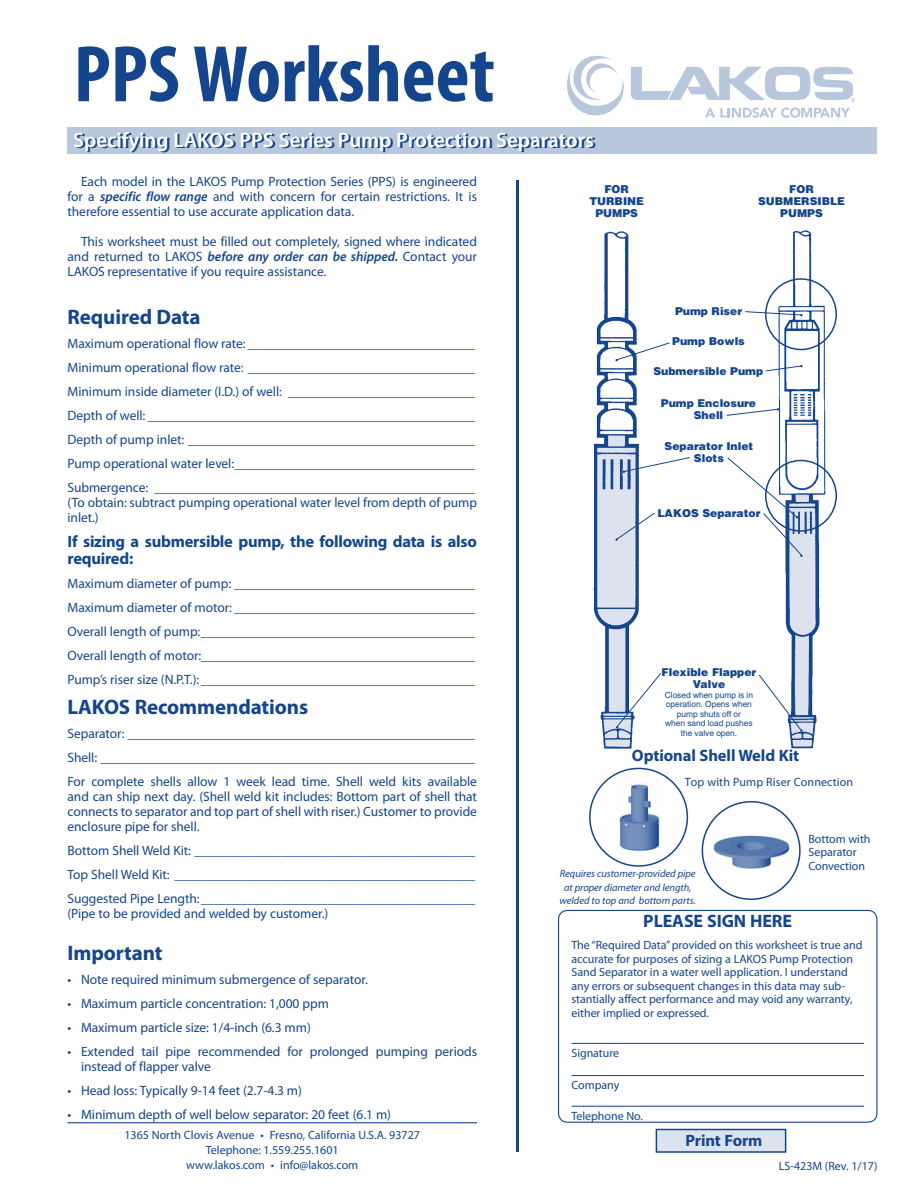
<style>
.page{position:relative;width:918px;height:1188px;background:#fff}
.page>*{position:absolute;margin:0;border:0;box-sizing:border-box;transform-origin:0 0}
.t1{font:700 condensed 81px "Myriad Pro";color:#15458d}
.t2{font:600 21px "Myriad Pro";color:#15458d}
.t3{font:700 21px "Myriad Pro";letter-spacing:-.005em;color:#15458d}
.t4{font:700 18px "Myriad Pro";letter-spacing:-.005em;color:#15458d}
.t5{font:700 16.5px/16.5px "Myriad Pro";letter-spacing:-.015em;color:#15458d}
.t6{font:13.5px/24px "Myriad Pro";letter-spacing:-.005em;color:#15458d;text-align:justify}
.t7{font:12px/13.5px "Myriad Pro";letter-spacing:-.005em;color:#15458d}
.t8{font:900 10.8px/12px "Helvetica";color:#15458d;text-align:center}
.t9{font:italic 10.5px/13.5px "Myriad Pro";letter-spacing:-.005em;color:#15458d;text-align:center}
.t10{font:8.4px/9.6px "Helvetica";letter-spacing:-.005em;color:#15458d;text-align:center}
.s1{font-weight:600;font-style:italic}
</style>
<div class="page">
<img style="left:593px;top:230px;width:244px;height:519px">
<svg style="left:787px;top:493px;width:30px;height:253px;background:#b1c1d9"></svg>
<svg style="left:595px;top:434px;width:42px;height:313px"></svg>
<svg style="left:616px;top:311px;width:186px;height:420px"></svg>
<div style="left:68px;top:128px;width:810px;height:26px;background:#b9c7dd"></div>
<hr style="left:516px;top:180px;width:3px;height:972px;background:#15458d">
<div style="left:765px;top:278px;width:72px;height:72px;border:2px solid #15458d;border-radius:50%"></div>
<div style="left:765px;top:460px;width:72px;height:72px;border:2px solid #15458d;border-radius:50%"></div>
<hr style="left:68px;top:1122px;width:409px;height:1px;background:#15458d">
<img style="left:619px;top:783px;width:41px;height:68px">
<div style="left:589px;top:768px;width:99px;height:99px;border:2px solid #15458d;border-radius:50%"></div>
<img style="left:713px;top:835px;width:77px;height:34px">
<div style="left:702px;top:801px;width:99px;height:99px;border:2px solid #15458d;border-radius:50%"></div>
<div style="left:558px;top:910px;width:320px;height:213px;border:1px solid #15458d;border-radius:9px"></div>
<hr style="left:572px;top:1043px;width:292px;height:1px;background:#15458d">
<hr style="left:572px;top:1075px;width:292px;height:1px;background:#15458d">
<hr style="left:572px;top:1106px;width:292px;height:1px;background:#15458d">
<div style="left:656px;top:1129px;width:130px;height:24px;background:#dce3ee;border:2px solid #15458d"></div>
<svg style="left:631px;top:67px;width:224px;height:35px"></svg>
<svg style="left:705px;top:108px;width:145px;height:10px"></svg>
<svg style="left:567px;top:55px;width:57px;height:61px"></svg>
<h1 class="t1" style="left:74px;top:30px;width:423px">PPS Worksheet</h1>
<h2 class="t2" style="left:75px;top:129px;width:522px">Specifying LAKOS PPS Series Pump Protection Separators</h2>
<p class="t6" style="left:68px;top:173px;width:411px;line-height:15px;text-indent:14px">Each model in the LAKOS Pump Protection Series (PPS) is engineered for a <span class="s1">specific flow range</span> and with concern for certain restrictions. It is therefore essential to use accurate application data.</p>
<p class="t6" style="left:68px;top:233px;width:411px;line-height:15px;text-indent:14px">This worksheet must be filled out completely, signed where indicated and returned to LAKOS <span class="s1">before any order can be shipped.</span> Contact your LAKOS representative if you require assistance.</p>
<h2 class="t3" style="left:68px;top:305px;width:135px">Required Data</h2>
<p class="t6" style="left:68px;top:331px;width:409px">Maximum operational flow rate: __________________________________ Minimum operational flow rate: __________________________________ Minimum inside diameter (I.D.) of well: ____________________________ Depth of well: _________________________________________________ Depth of pump inlet: ___________________________________________ Pump operational water level:____________________________________ Submergence: ________________________________________________</p>
<p class="t6" style="left:68px;top:494px;width:411px;line-height:15px">(To obtain: subtract pumping operational water level from depth of pump inlet.)</p>
<p class="t5" style="left:68px;top:534px;width:411px">If sizing a submersible pump, the following data is also required:</p>
<p class="t6" style="left:68px;top:571px;width:409px">Maximum diameter of pump: ____________________________________ Maximum diameter of motor: ____________________________________ Overall length of pump:_________________________________________ Overall length of motor:_________________________________________ Pump’s riser size (N.P.T.): _________________________________________</p>
<h2 class="t3" style="left:68px;top:695px;width:242px">LAKOS Recommendations</h2>
<p class="t6" style="left:68px;top:721px;width:411px;text-align:left">Separator: ____________________________________________________<br>Shell: ________________________________________________________<br>For complete shells allow 1 week lead time. Shell weld kits available</p>
<p class="t6" style="left:68px;top:788px;width:411px;line-height:15px">and can ship next day. (Shell weld kit includes: Bottom part of shell that connects to separator and top part of shell with riser.) Customer to provide enclosure pipe for shell.</p>
<p class="t6" style="left:68px;top:838px;width:409px">Bottom Shell Weld Kit: __________________________________________ Top Shell Weld Kit: _____________________________________________ Suggested Pipe Length:_________________________________________</p>
<p class="t6" style="left:68px;top:901px;width:262px">(Pipe to be provided and welded by customer.)</p>
<h2 class="t3" style="left:68px;top:941px;width:96px">Important</h2>
<p class="t6" style="left:68px;top:967px;width:302px">• Note required minimum submergence of separator.</p>
<p class="t6" style="left:68px;top:991px;width:263px">• Maximum particle concentration: 1,000 ppm</p>
<p class="t6" style="left:68px;top:1015px;width:245px">• Maximum particle size: 1/4-inch (6.3 mm)</p>
<p class="t6" style="left:81px;top:1043px;width:398px;line-height:15px;text-indent:-14px">• Extended tail pipe recommended for prolonged pumping periods instead of flapper valve</p>
<p class="t6" style="left:68px;top:1078px;width:236px">• Head loss: Typically 9-14 feet (2.7-4.3 m)</p>
<p class="t6" style="left:68px;top:1102px;width:325px">• Minimum depth of well below separator: 20 feet (6.1 m)</p>
<p class="t7" style="left:124px;top:1127px;width:297px;line-height:15px;text-align:center">1365 North Clovis Avenue • Fresno, California U.S.A. 93727<br>Telephone: 1.559.255.1601<br>www.lakos.com • info@lakos.com</p>
<p class="t8" style="left:589px;top:183px;width:56px">FOR<br>TURBINE<br>PUMPS</p>
<p class="t8" style="left:758px;top:183px;width:88px">FOR<br>SUBMERSIBLE<br>PUMPS</p>
<p class="t8" style="left:675px;top:304px;width:69px">Pump Riser</p>
<p class="t8" style="left:672px;top:335px;width:74px">Pump Bowls</p>
<p class="t8" style="left:653px;top:365px;width:111px">Submersible Pump</p>
<p class="t8" style="left:661px;top:397px;width:97px">Pump Enclosure<br>Shell</p>
<p class="t8" style="left:665px;top:440px;width:90px">Separator Inlet<br>Slots</p>
<p class="t8" style="left:657px;top:507px;width:105px">LAKOS Separator</p>
<p class="t8" style="left:662px;top:666px;width:96px">Flexible Flapper<br>Valve</p>
<p class="t10" style="left:665px;top:690px;width:90px">Closed when pump is in operation. Opens when pump shuts off or<br>when sand load pushes the valve open.</p>
<p class="t5" style="left:632px;top:747px;width:169px">Optional Shell Weld Kit</p>
<p class="t7" style="left:685px;top:775px;width:170px">Top with Pump Riser Connection</p>
<p class="t9" style="left:560px;top:867px;width:138px">Requires customer-provided pipe at proper diameter and length, welded to top and bottom parts.</p>
<p class="t7" style="left:808px;top:832px;width:64px">Bottom with<br>Separator<br>Convection</p>
<h3 class="t4" style="left:643px;top:910px;width:150px">PLEASE SIGN HERE</h3>
<p class="t7" style="left:572px;top:938px;width:293px">The “Required Data”provided on this worksheet is true and accurate for purposes of sizing a LAKOS Pump Protection Sand Separator in a water well application. I understand any errors or subsequent changes in this data may sub&shy;stantially affect performance and may void any warranty, either implied or expressed.</p>
<p class="t7" style="left:572px;top:1046px;width:49px">Signature</p>
<p class="t7" style="left:572px;top:1078px;width:49px">Company</p>
<p class="t7" style="left:572px;top:1109px;width:73px">Telephone No.</p>
<p class="t5" style="left:686px;top:1132px;width:79px">Print Form</p>
<p class="t7" style="left:779px;top:1159px;width:100px">LS-423M (Rev. 1/17)</p>
</div>
